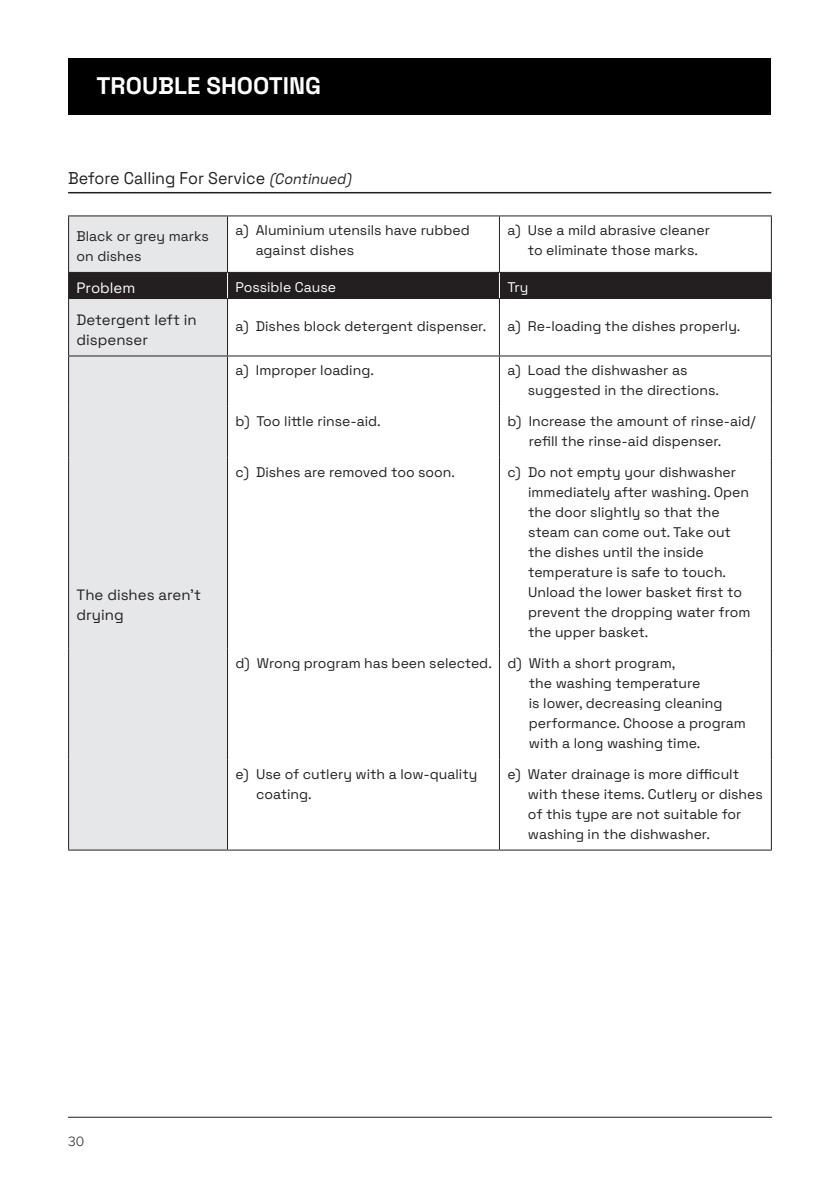
<style>
.page{position:relative;width:840px;height:1191px;background:#fff}
.page>*{position:absolute;margin:0;border:0;box-sizing:border-box;transform-origin:0 0}
.Sub_header{font:700 24px "Space Grotesk";color:#fff}
.t1{font:17px "Space Grotesk";color:#231f20;scale:.94 1}
.t2{font:15px/20px "Space Grotesk";color:#231f20}
.t3{font:15px "Space Grotesk";color:#fff}
.t4{font:14px/20px "Space Grotesk";color:#231f20}
.t5{font:14px "Space Grotesk";color:#fff}
.t6{font:300 14px "Proxima Nova";color:#231f20}
.s1{font-style:italic;font-size:15px}
</style>
<div class="page">
<hr style="left:68px;top:1116px;width:703px;height:1px;background:#231f20">
<div style="left:68px;top:58px;width:702px;height:56px;background:#000"></div>
<div style="left:69px;top:216px;width:158px;height:633px;background:#e6e7e9"></div>
<hr style="left:68px;top:215px;width:159px;height:1px;background:#231f20">
<hr style="left:68px;top:216px;width:1px;height:56px;background:#231f20">
<hr style="left:227px;top:216px;width:1px;height:56px;background:#231f20">
<hr style="left:498px;top:216px;width:1px;height:56px;background:#231f20">
<hr style="left:770px;top:216px;width:1px;height:56px;background:#231f20">
<hr style="left:68px;top:298px;width:159px;height:1px;background:#231f20">
<hr style="left:68px;top:299px;width:1px;height:56px;background:#231f20">
<hr style="left:227px;top:299px;width:1px;height:56px;background:#231f20">
<hr style="left:498px;top:299px;width:1px;height:56px;background:#231f20">
<hr style="left:770px;top:299px;width:1px;height:56px;background:#231f20">
<hr style="left:68px;top:355px;width:159px;height:1px;background:#231f20">
<hr style="left:68px;top:356px;width:1px;height:51px;background:#231f20">
<hr style="left:227px;top:356px;width:1px;height:51px;background:#231f20">
<hr style="left:498px;top:356px;width:1px;height:51px;background:#231f20">
<hr style="left:770px;top:356px;width:1px;height:51px;background:#231f20">
<hr style="left:68px;top:407px;width:1px;height:50px;background:#231f20">
<hr style="left:227px;top:407px;width:1px;height:50px;background:#231f20">
<hr style="left:498px;top:407px;width:1px;height:50px;background:#231f20">
<hr style="left:770px;top:407px;width:1px;height:50px;background:#231f20">
<hr style="left:68px;top:457px;width:1px;height:191px;background:#231f20">
<hr style="left:227px;top:457px;width:1px;height:191px;background:#231f20">
<hr style="left:498px;top:457px;width:1px;height:191px;background:#231f20">
<hr style="left:770px;top:457px;width:1px;height:191px;background:#231f20">
<hr style="left:68px;top:648px;width:1px;height:111px;background:#231f20">
<hr style="left:227px;top:648px;width:1px;height:111px;background:#231f20">
<hr style="left:498px;top:648px;width:1px;height:111px;background:#231f20">
<hr style="left:770px;top:648px;width:1px;height:111px;background:#231f20">
<hr style="left:68px;top:759px;width:1px;height:90px;background:#231f20">
<hr style="left:227px;top:759px;width:1px;height:90px;background:#231f20">
<hr style="left:498px;top:759px;width:1px;height:90px;background:#231f20">
<hr style="left:770px;top:759px;width:1px;height:90px;background:#231f20">
<hr style="left:68px;top:849px;width:159px;height:1px;background:#231f20">
<hr style="left:227px;top:298px;width:272px;height:1px;background:#231f20">
<hr style="left:499px;top:298px;width:272px;height:1px;background:#231f20">
<hr style="left:227px;top:215px;width:272px;height:1px;background:#231f20">
<hr style="left:499px;top:215px;width:272px;height:1px;background:#231f20">
<hr style="left:227px;top:355px;width:272px;height:1px;background:#231f20">
<hr style="left:499px;top:355px;width:272px;height:1px;background:#231f20">
<hr style="left:227px;top:849px;width:272px;height:1px;background:#231f20">
<hr style="left:499px;top:849px;width:272px;height:1px;background:#231f20">
<div style="left:68px;top:272px;width:703px;height:26px;background:#231f20"></div>
<hr style="left:68px;top:192px;width:703px;height:1px;background:#231f20">
<p class="Sub_header" style="left:96px;top:68px;width:226px">TROUBLE SHOOTING</p>
<p class="t1" style="left:68px;top:166px;width:306px">Before Calling For Service <span class="s1">(Continued)</span></p>
<p class="t4" style="left:77px;top:225px;width:134px">Black or grey marks on dishes</p>
<p class="t4" style="left:255px;top:220px;width:215px;text-indent:-20px">a) Aluminium utensils have rubbed against dishes</p>
<p class="t4" style="left:507px;top:220px;width:204px;text-align:center">a) Use a mild abrasive cleaner to eliminate those marks.</p>
<p class="t3" style="left:77px;top:277px;width:60px">Problem</p>
<p class="t5" style="left:235px;top:277px;width:102px">Possible Cause</p>
<p class="t5" style="left:507px;top:277px;width:23px">Try</p>
<p class="t2" style="left:77px;top:308px;width:121px">Detergent left in dispenser</p>
<p class="t4" style="left:235px;top:316px;width:252px">a) Dishes block detergent dispenser.</p>
<p class="t4" style="left:507px;top:316px;width:234px">a) Re-loading the dishes properly.</p>
<p class="t2" style="left:77px;top:584px;width:126px">The dishes aren’t drying</p>
<p class="t4" style="left:235px;top:360px;width:140px">a) Improper loading.</p>
<p class="t4" style="left:527px;top:360px;width:192px;text-indent:-20px">a) Load the dishwasher as suggested in the directions.</p>
<p class="t4" style="left:235px;top:410px;width:147px">b) Too little rinse-aid.</p>
<p class="t4" style="left:528px;top:410px;width:228px;text-indent:-21px">b) Increase the amount of rinse-aid/ refill the rinse-aid dispenser.</p>
<p class="t4" style="left:235px;top:461px;width:221px">c) Dishes are removed too soon.</p>
<p class="t4" style="left:528px;top:461px;width:224px;text-indent:-21px">c) Do not empty your dishwasher immediately after washing. Open the door slightly so that the steam can come out. Take out the dishes until the inside temperature is safe to touch.<br>Unload the lower basket first to prevent the dropping water from the upper basket.</p>
<p class="t4" style="left:235px;top:652px;width:258px">d) Wrong program has been selected.</p>
<p class="t4" style="left:528px;top:652px;width:218px;text-indent:-21px">d) With a short program,<br>the washing temperature<br>is lower, decreasing cleaning performance. Choose a program with a long washing time.</p>
<p class="t4" style="left:256px;top:763px;width:223px;text-indent:-21px">e) Use of cutlery with a low-quality coating.</p>
<p class="t4" style="left:527px;top:763px;width:236px;text-indent:-20px">e) Water drainage is more difficult with these items. Cutlery or dishes of this type are not suitable for washing in the dishwasher.</p>
<p class="t6" style="left:68px;top:1130px;width:18px">30</p>
</div>
